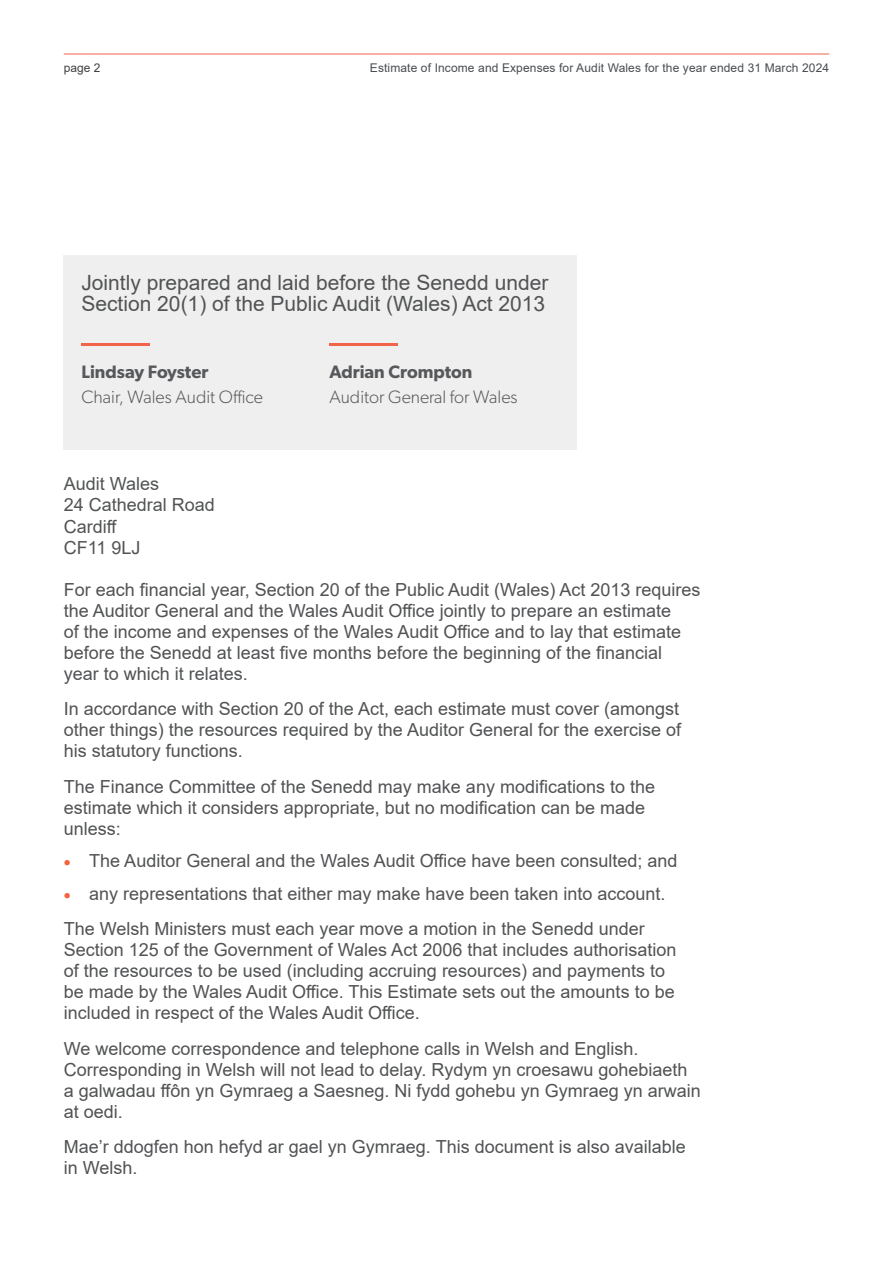
<style>
.page{position:relative;width:893px;height:1263px;background:#fff}
.page>*{position:absolute;margin:0;border:0;box-sizing:border-box;transform-origin:0 0}
.Audit_year{font:21px/21px "Arial";color:#515354}
.Status_of_document{font:18px/21px "Arial";color:#515254}
.Body{font:300 18px "Gibson";color:#56585b}
.Recommendations_body{font:18px/21.6px "Arial";color:#515354}
.Body-2{font:600 18px "Gibson";color:#56585b}
.t1{font:12px "Arial";letter-spacing:.01em;color:#494d50}
.t2{font:12px "Arial";color:#414042}
.s1{color:#f4633a}
</style>
<div class="page">
<hr style="left:64px;top:54px;width:765px;height:1px;background:#f16449">
<div style="left:64px;top:255px;width:513px;height:195px;background:#f0efef"></div>
<hr style="left:329px;top:343px;width:68px;height:3px;background:#f16449">
<hr style="left:81px;top:343px;width:68px;height:3px;background:#f16449">
<p class="t2" style="left:64px;top:59px;width:38px">page 2</p>
<p class="t1" style="left:370px;top:59px;width:461px">Estimate of Income and Expenses for Audit Wales for the year ended 31 March 2024</p>
<p class="Audit_year" style="left:81px;top:272px;width:468px">Jointly prepared and laid before the Senedd under<br>Section 20(1) of the Public Audit (Wales) Act 2013</p>
<p class="Body-2" style="left:81px;top:361px;width:128px">Lindsay Foyster</p>
<p class="Body" style="left:81px;top:386px;width:183px">Chair, Wales Audit Office</p>
<p class="Recommendations_body" style="left:64px;top:472px;width:97px">Audit Wales</p>
<p class="Recommendations_body" style="left:64px;top:494px;width:153px">24 Cathedral Road</p>
<p class="Recommendations_body" style="left:64px;top:515px;width:78px">Cardiff<br>CF11 9LJ</p>
<p class="Body-2" style="left:329px;top:361px;width:145px">Adrian Crompton</p>
<p class="Body" style="left:329px;top:386px;width:190px">Auditor General for Wales</p>
<p class="Status_of_document" style="left:64px;top:579px;width:638px">For each financial year, Section 20 of the Public Audit (Wales) Act 2013 requires the Auditor General and the Wales Audit Office jointly to prepare an estimate<br>of the income and expenses of the Wales Audit Office and to lay that estimate before the Senedd at least five months before the beginning of the financial year to which it relates.</p>
<p class="Status_of_document" style="left:64px;top:698px;width:619px;text-align:justify">In accordance with Section 20 of the Act, each estimate must cover (amongst other things) the resources required by the Auditor General for the exercise of his statutory functions.</p>
<p class="Status_of_document" style="left:64px;top:776px;width:593px">The Finance Committee of the Senedd may make any modifications to the estimate which it considers appropriate, but no modification can be made unless:</p>
<p class="Status_of_document" style="left:64px;top:850px;width:615px"><span class="s1">•</span> The Auditor General and the Wales Audit Office have been consulted; and</p>
<p class="Status_of_document" style="left:64px;top:883px;width:603px"><span class="s1">•</span> any representations that either may make have been taken into account.</p>
<p class="Status_of_document" style="left:64px;top:918px;width:614px">The Welsh Ministers must each year move a motion in the Senedd under Section 125 of the Government of Wales Act 2006 that includes authorisation of the resources to be used (including accruing resources) and payments to be made by the Wales Audit Office. This Estimate sets out the amounts to be included in respect of the Wales Audit Office.</p>
<p class="Status_of_document" style="left:64px;top:1037px;width:638px">We welcome correspondence and telephone calls in Welsh and English.<br>Corresponding in Welsh will not lead to delay. Rydym yn croesawu gohebiaeth a galwadau ffôn yn Gymraeg a Saesneg. Ni fydd gohebu yn Gymraeg yn arwain at oedi.</p>
<p class="Status_of_document" style="left:64px;top:1136px;width:623px">Mae’r ddogfen hon hefyd ar gael yn Gymraeg. This document is also available in Welsh.</p>
</div>
